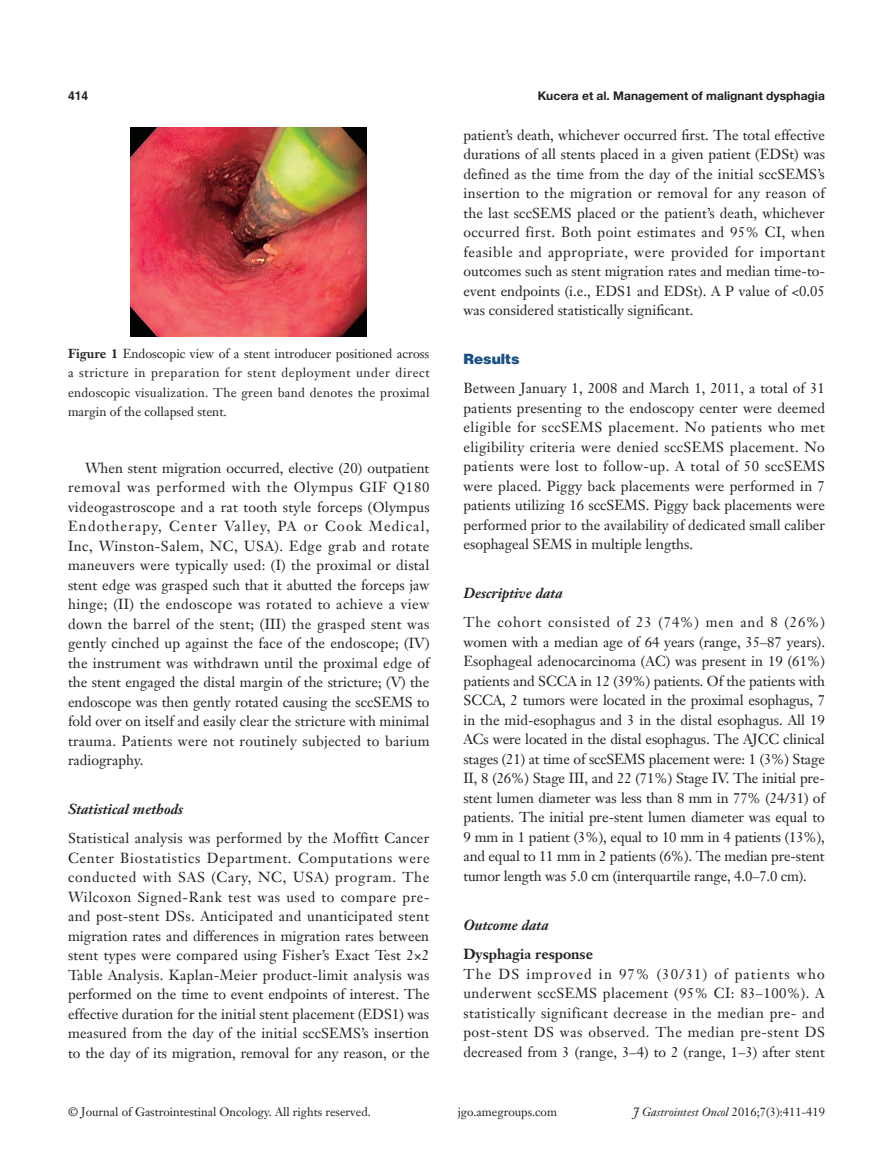
<style>
.page{position:relative;width:893px;height:1170px;background:#fff}
.page>*{position:absolute;margin:0;border:0;box-sizing:border-box;transform-origin:0 0}
.t1{font:14.25px/19.5px "Janson Text LT";color:#231f20;text-align:justify}
.t2{font:italic 700 14.25px "Janson Text LT";color:#231f20}
.t3{font:700 14.25px "Janson Text LT";color:#231f20}
.t4{font:900 14.25px "Helvetica";color:#1c5085}
.t5{font:12.75px/19.5px "Janson Text LT";letter-spacing:.01em;color:#231f20;text-align:justify}
.t6{font:12px "Janson Text LT";color:#231f20}
.t7{font:700 12px "Helvetica Neue LT Pro";color:#231f20}
.t8{font:italic 12px "Janson Text LT";color:#231f20}
.t9{font:700 12px "Helvetica";color:#231f20}
.s1{font-weight:700}
.s2{font-style:normal}
</style>
<div class="page">
<img style="left:131px;top:128px;width:236px;height:208px">
<p class="t9" style="left:68px;top:88px;width:22px">414</p>
<p class="t7" style="left:538px;top:88px;width:289px">Kucera et al. Management of malignant dysphagia</p>
<p class="t5" style="left:68px;top:343px;width:363px"><span class="s1">Figure 1</span> Endoscopic view of a stent introducer positioned across a stricture in preparation for stent deployment under direct endoscopic visualization. The green band denotes the proximal margin of the collapsed stent.</p>
<p class="t1" style="left:68px;top:458px;width:363px;text-indent:17px">When stent migration occurred, elective (20) outpatient removal was performed with the Olympus GIF Q180 videogastroscope and a rat tooth style forceps (Olympus Endotherapy, Center Valley, PA or Cook Medical, Inc, Winston-Salem, NC, USA). Edge grab and rotate maneuvers were typically used: (I) the proximal or distal stent edge was grasped such that it abutted the forceps jaw hinge; (II) the endoscope was rotated to achieve a view down the barrel of the stent; (III) the grasped stent was gently cinched up against the face of the endoscope; (IV) the instrument was withdrawn until the proximal edge of the stent engaged the distal margin of the stricture; (V) the endoscope was then gently rotated causing the sccSEMS to fold over on itself and easily clear the stricture with minimal trauma. Patients were not routinely subjected to barium radiography.</p>
<p class="t2" style="left:68px;top:799px;width:117px">Statistical methods</p>
<p class="t1" style="left:68px;top:828px;width:363px">Statistical analysis was performed by the Moffitt Cancer Center Biostatistics Department. Computations were conducted with SAS (Cary, NC, USA) program. The Wilcoxon Signed-Rank test was used to compare pre&shy;and post-stent DSs. Anticipated and unanticipated stent migration rates and differences in migration rates between stent types were compared using Fisher’s Exact Test 2×2<br>Table Analysis. Kaplan-Meier product-limit analysis was performed on the time to event endpoints of interest. The effective duration for the initial stent placement (EDS1) was measured from the day of the initial sccSEMS’s insertion to the day of its migration, removal for any reason, or the</p>
<p class="t1" style="left:463px;top:125px;width:363px">patient’s death, whichever occurred first. The total effective durations of all stents placed in a given patient (EDSt) was defined as the time from the day of the initial sccSEMS’s insertion to the migration or removal for any reason of the last sccSEMS placed or the patient’s death, whichever occurred first. Both point estimates and 95% CI, when feasible and appropriate, were provided for important outcomes such as stent migration rates and median time-to&shy;event endpoints (i.e., EDS1 and EDSt). A P value of &lt;0.05 was considered statistically significant.</p>
<p class="t4" style="left:463px;top:350px;width:58px">Results</p>
<p class="t1" style="left:463px;top:378px;width:363px">Between January 1, 2008 and March 1, 2011, a total of 31 patients presenting to the endoscopy center were deemed eligible for sccSEMS placement. No patients who met eligibility criteria were denied sccSEMS placement. No patients were lost to follow-up. A total of 50 sccSEMS were placed. Piggy back placements were performed in 7 patients utilizing 16 sccSEMS. Piggy back placements were performed prior to the availability of dedicated small caliber esophageal SEMS in multiple lengths.</p>
<p class="t2" style="left:463px;top:584px;width:101px">Descriptive data</p>
<p class="t1" style="left:463px;top:612px;width:363px">The cohort consisted of 23 (74%) men and 8 (26%) women with a median age of 64 years (range, 35–87 years).<br>Esophageal adenocarcinoma (AC) was present in 19 (61%) patients and SCCA in 12 (39%) patients. Of the patients with SCCA, 2 tumors were located in the proximal esophagus, 7 in the mid-esophagus and 3 in the distal esophagus. All 19<br>ACs were located in the distal esophagus. The AJCC clinical stages (21) at time of sccSEMS placement were: 1 (3%) Stage II, 8 (26%) Stage III, and 22 (71%) Stage IV. The initial pre&shy;stent lumen diameter was less than 8 mm in 77% (24/31) of patients. The initial pre-stent lumen diameter was equal to 9 mm in 1 patient (3%), equal to 10 mm in 4 patients (13%), and equal to 11 mm in 2 patients (6%). The median pre-stent tumor length was 5.0 cm (interquartile range, 4.0–7.0 cm).</p>
<p class="t2" style="left:463px;top:915px;width:87px">Outcome data</p>
<p class="t3" style="left:463px;top:944px;width:131px">Dysphagia response</p>
<p class="t1" style="left:463px;top:963px;width:363px">The DS improved in 97% (30/31) of patients who underwent sccSEMS placement (95% CI: 83–100%). A statistically significant decrease in the median pre- and post-stent DS was observed. The median pre-stent DS decreased from 3 (range, 3–4) to 2 (range, 1–3) after stent</p>
<p class="t6" style="left:68px;top:1104px;width:304px">© Journal of Gastrointestinal Oncology. All rights reserved.</p>
<p class="t6" style="left:458px;top:1104px;width:101px">jgo.amegroups.com</p>
<p class="t8" style="left:633px;top:1104px;width:193px">J Gastrointest Oncol <span class="s2">2016;7(3):411-419</span></p>
</div>
